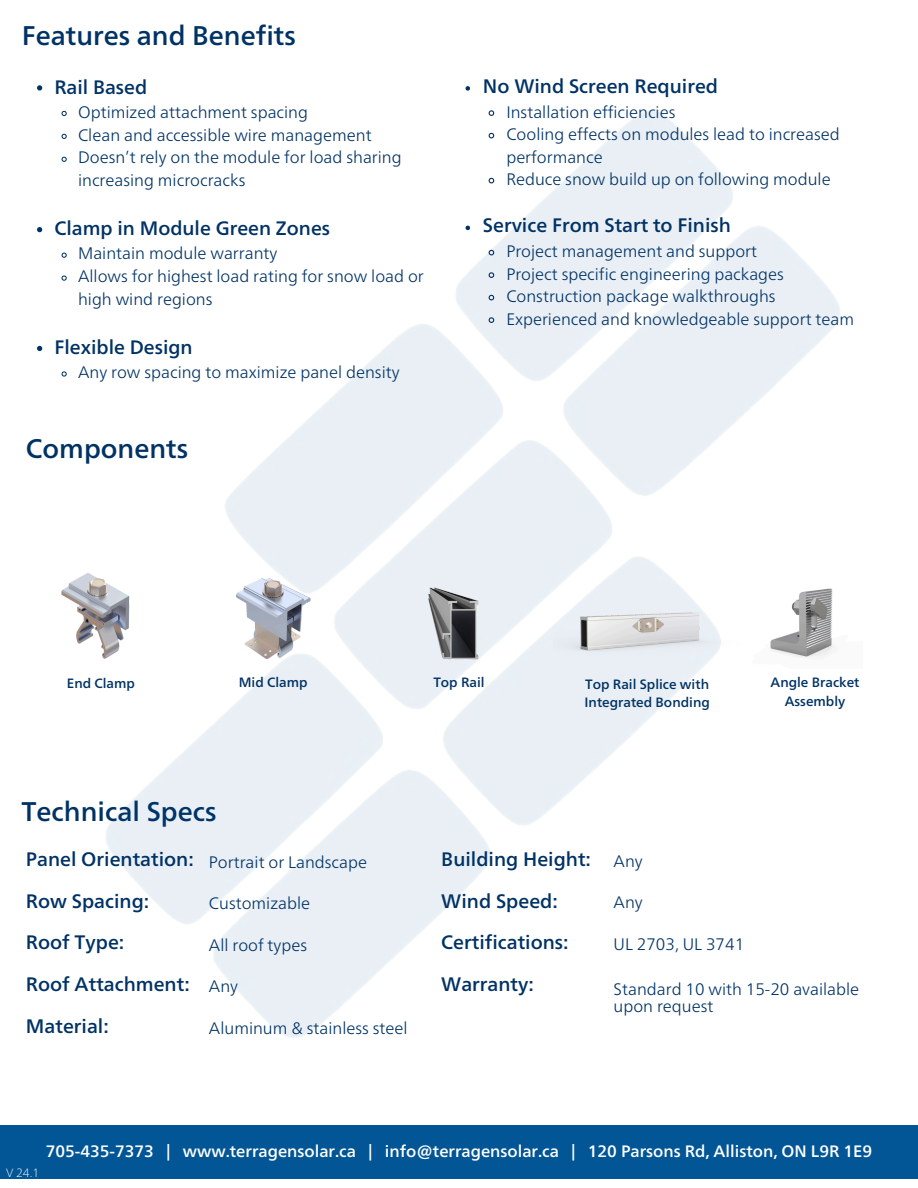
<style>
.page{position:relative;width:918px;height:1188px;background:#fff}
.page>*{position:absolute;margin:0;border:0;box-sizing:border-box;transform-origin:0 0}
.t1{font:500 27px "Frutiger Neue LT";color:#003264}
.t2{font:500 19.5px/41.7px "Frutiger Neue LT";color:#003264}
.t3{font:300 16.65px/23px "Frutiger Neue LT";color:#003264}
.t4{font:500 16.5px "Frutiger Neue LT";color:#fff}
.t5{font:500 13.5px/18.5px "Frutiger Neue LT";color:#003264;text-align:center}
.t6{font:100 12px "Frutiger Neue LT";color:#fff}
</style>
<div class="page">
<div style="left:0;top:1125px;width:918px;height:54px;background:#025696"></div>
<img style="left:61px;top:572px;width:69px;height:87px">
<img style="left:235px;top:566px;width:102px;height:102px">
<img style="left:366px;top:555px;width:187px;height:114px">
<img style="left:752px;top:588px;width:110px;height:80px">
<img style="left:554px;top:555px;width:168px;height:145px">
<svg style="left:37px;top:85px;width:5px;height:6px"></svg>
<svg style="left:61px;top:110px;width:6px;height:7px"></svg>
<svg style="left:61px;top:133px;width:6px;height:6px"></svg>
<svg style="left:61px;top:156px;width:6px;height:6px"></svg>
<svg style="left:37px;top:227px;width:5px;height:5px"></svg>
<svg style="left:61px;top:252px;width:6px;height:6px"></svg>
<svg style="left:61px;top:275px;width:6px;height:6px"></svg>
<svg style="left:37px;top:346px;width:5px;height:5px"></svg>
<svg style="left:61px;top:371px;width:6px;height:6px"></svg>
<svg style="left:466px;top:86px;width:4px;height:5px"></svg>
<svg style="left:488px;top:110px;width:7px;height:6px"></svg>
<svg style="left:488px;top:132px;width:7px;height:7px"></svg>
<svg style="left:488px;top:177px;width:7px;height:7px"></svg>
<svg style="left:466px;top:226px;width:4px;height:4px"></svg>
<svg style="left:488px;top:249px;width:7px;height:7px"></svg>
<svg style="left:488px;top:271px;width:7px;height:8px"></svg>
<svg style="left:488px;top:294px;width:7px;height:7px"></svg>
<svg style="left:488px;top:316px;width:7px;height:8px"></svg>
<p class="t1" style="left:22px;top:23px;width:275px">Features and Benefits</p>
<p class="t2" style="left:54px;top:67px;width:94px">Rail Based</p>
<p class="t3" style="left:78px;top:101px;width:231px">Optimized attachment spacing</p>
<p class="t3" style="left:78px;top:124px;width:295px">Clean and accessible wire management</p>
<p class="t3" style="left:78px;top:147px;width:325px">Doesn’t rely on the module for load sharing increasing microcracks</p>
<p class="t2" style="left:54px;top:209px;width:277px">Clamp in Module Green Zones</p>
<p class="t3" style="left:78px;top:243px;width:201px">Maintain module warranty</p>
<h1 class="t3" style="left:78px;top:266px;width:347px">Allows for highest load rating for snow load or high wind regions</h1>
<p class="t2" style="left:54px;top:327px;width:140px">Flexible Design</p>
<h6 class="t3" style="left:78px;top:362px;width:323px">Any row spacing to maximize panel density</h6>
<h1 class="t1" style="left:26px;top:436px;width:164px">Components</h1>
<p class="t2" style="left:483px;top:66px;width:237px">No Wind Screen Required</p>
<h6 class="t3" style="left:506px;top:101px;width:170px">Installation efficiencies</h6>
<p class="t3" style="left:506px;top:124px;width:335px;line-height:22.5px">Cooling effects on modules lead to increased performance</p>
<h6 class="t3" style="left:506px;top:169px;width:326px">Reduce snow build up on following module</h6>
<p class="t2" style="left:483px;top:206px;width:250px">Service From Start to Finish</p>
<h6 class="t3" style="left:506px;top:241px;width:252px">Project management and support</h6>
<p class="t3" style="left:506px;top:263px;width:279px">Project specific engineering packages</p>
<h6 class="t3" style="left:506px;top:286px;width:271px">Construction package walkthroughs</h6>
<h1 class="t3" style="left:506px;top:308px;width:349px">Experienced and knowledgeable support team</h1>
<p class="t5" style="left:67px;top:675px;width:70px">End Clamp</p>
<p class="t5" style="left:239px;top:674px;width:70px">Mid Clamp</p>
<p class="t5" style="left:433px;top:674px;width:53px">Top Rail</p>
<p class="t5" style="left:771px;top:674px;width:91px">Angle Bracket<br>Assembly</p>
<p class="t5" style="left:585px;top:675px;width:127px;text-align:left">Top Rail Splice with<br>Integrated Bonding</p>
<p class="t1" style="left:21px;top:799px;width:197px">Technical Specs</p>
<h2 class="t2" style="left:26px;top:839px;width:169px">Panel Orientation:<br>Row Spacing:<br>Roof Type:<br>Roof Attachment:<br>Material:</h2>
<h2 class="t3" style="left:209px;top:851px;width:160px">Portrait or Landscape</h2>
<h2 class="t3" style="left:209px;top:893px;width:103px">Customizable</h2>
<h2 class="t3" style="left:209px;top:934px;width:100px">All roof types</h2>
<h2 class="t3" style="left:209px;top:976px;width:31px">Any</h2>
<h2 class="t3" style="left:209px;top:1018px;width:200px">Aluminum &amp; stainless steel</h2>
<h5 class="t2" style="left:441px;top:839px;width:151px">Building Height:<br>Wind Speed:<br>Certifications:<br>Warranty:</h5>
<h5 class="t3" style="left:614px;top:850px;width:31px">Any</h5>
<h5 class="t3" style="left:614px;top:892px;width:31px">Any</h5>
<h5 class="t3" style="left:614px;top:933px;width:132px">UL 2703, UL 3741</h5>
<h5 class="t3" style="left:614px;top:981px;width:247px;line-height:17.4px">Standard 10 with 15-20 available upon request</h5>
<p class="t6" style="left:6px;top:1168px;width:35px">V 24.1</p>
<p class="t4" style="left:46px;top:1143px;width:828px">705-435-7373 | www.terragensolar.ca | info@terragensolar.ca | 120 Parsons Rd, Alliston, ON L9R 1E9</p>
</div>
